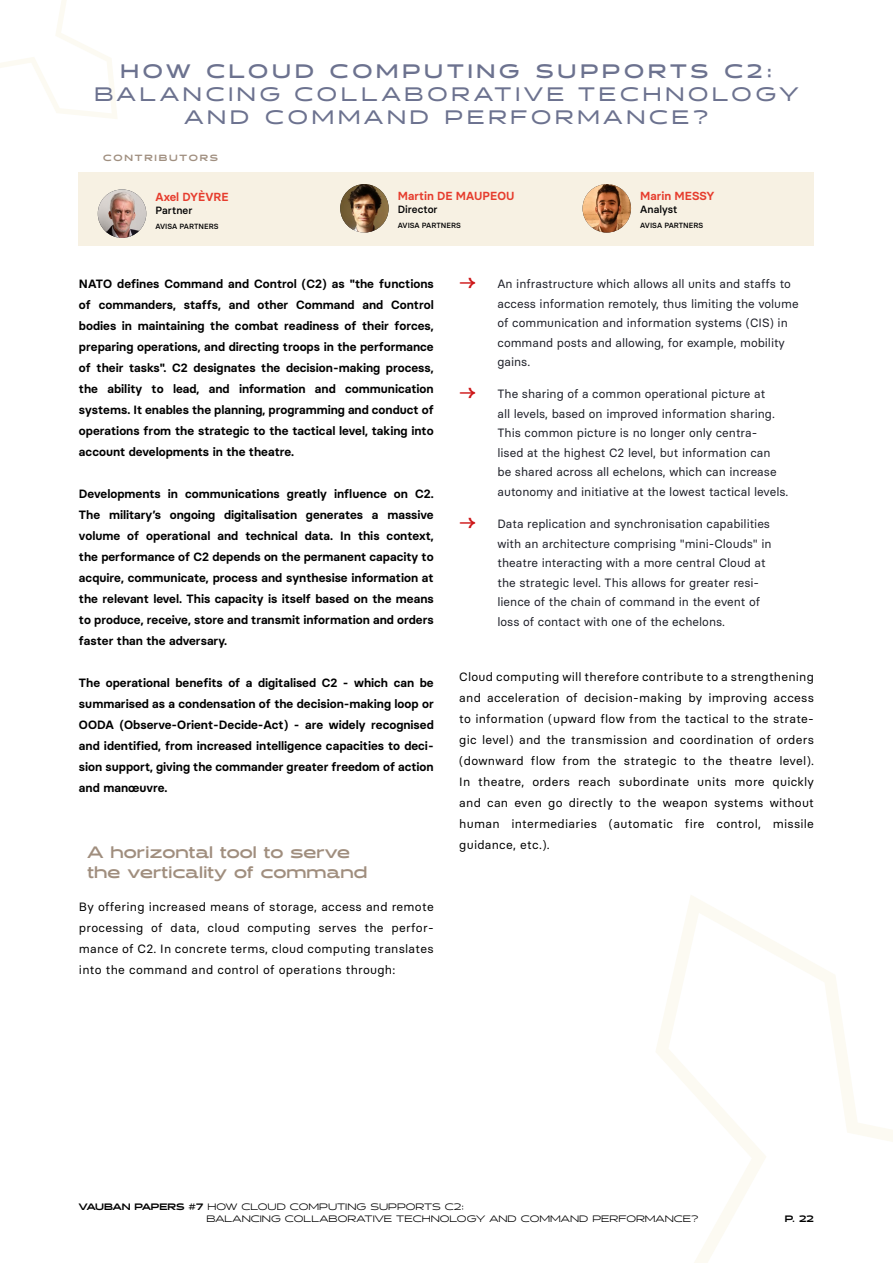
<style>
.page{position:relative;width:893px;height:1263px;background:#fff}
.page>*{position:absolute;margin:0;border:0;box-sizing:border-box;transform-origin:0 0}
.t1{font:500 19.5px/23.4px "Halogen";letter-spacing:.2em;color:#6c728f;text-align:center}
.t2{font:700 19.5px "Halogen";letter-spacing:.2em;color:#6c728f}
.t3{font:700 16.5px/19.5px "Halogen";color:#a08e7e}
.t4{font:600 12px/21px "Basier Circle";color:#000;text-align:justify}
.t5{font:12px/19.5px "Basier Circle";color:#1d1f28}
.t6{font:12px/21px "Basier Circle";letter-spacing:.02em;color:#000;text-align:justify}
.t7{font:600 11.7px "Basier Circle";color:#e63c2d}
.t8{font:500 10.5px "Basier Circle";color:#020203}
.t9{font:9.3px/12px "Halogen";color:#000}
.t10{font:900 9.3px "Halogen";color:#000}
.t11{font:900 9px "Halogen";letter-spacing:.2em;color:#a08f80}
.t12{font:500 7.5px "Basier Circle";color:#020203}
.s1{font-family:"NN Nouvelle Grotesk STD";font-weight:900;font-size:18px;color:#cd1719}
.s2{font-weight:900}
</style>
<div class="page">
<svg style="left:656px;top:895px;width:237px;height:368px"></svg>
<svg style="left:0;top:0;width:117px;height:119px"></svg>
<div style="left:79px;top:173px;width:735px;height:73px;background:#f7f1e3"></div>
<img style="left:98px;top:189px;width:48px;height:49px;border-radius:24px">
<img style="left:340px;top:184px;width:49px;height:49px;border-radius:24px">
<img style="left:583px;top:184px;width:48px;height:49px;border-radius:24px">
<h1 class="t2" style="left:121px;top:59px;width:653px">HOW CLOUD COMPUTING SUPPORTS C2:</h1>
<h1 class="t1" style="left:94px;top:83px;width:705px">BALANCING COLLABORATIVE TECHNOLOGY<br>AND COMMAND PERFORMANCE?</h1>
<p class="t11" style="left:103px;top:152px;width:116px">CONTRIBUTORS</p>
<p class="t7" style="left:156px;top:190px;width:74px">Axel DYÈVRE</p>
<p class="t8" style="left:156px;top:203px;width:38px">Partner</p>
<p class="t12" style="left:156px;top:221px;width:64px">AVISA PARTNERS</p>
<p class="t7" style="left:398px;top:189px;width:118px">Martin DE MAUPEOU</p>
<p class="t8" style="left:398px;top:202px;width:41px">Director</p>
<p class="t12" style="left:398px;top:220px;width:64px">AVISA PARTNERS</p>
<p class="t7" style="left:640px;top:189px;width:76px">Marin MESSY</p>
<p class="t8" style="left:640px;top:202px;width:38px">Analyst</p>
<p class="t12" style="left:640px;top:220px;width:64px">AVISA PARTNERS</p>
<p class="t4" style="left:79px;top:273px;width:356px">NATO defines Command and Control (C2) as "the functions of commanders, staffs, and other Command and Control bodies in maintaining the combat readiness of their forces, preparing operations, and directing troops in the performance of their tasks". C2 designates the decision-making process, the ability to lead, and information and communication systems. It enables the planning, programming and conduct of operations from the strategic to the tactical level, taking into account developments in the theatre.</p>
<p class="t4" style="left:79px;top:483px;width:356px">Developments in communications greatly influence on C2.<br>The military’s ongoing digitalisation generates a massive volume of operational and technical data. In this context, the performance of C2 depends on the permanent capacity to acquire, communicate, process and synthesise information at the relevant level. This capacity is itself based on the means to produce, receive, store and transmit information and orders faster than the adversary.</p>
<p class="t4" style="left:79px;top:672px;width:356px">The operational benefits of a digitalised C2 - which can be summarised as a condensation of the decision-making loop or OODA (Observe-Orient-Decide-Act) - are widely recognised and identified, from increased intelligence capacities to deci&shy;sion support, giving the commander greater freedom of action and manœuvre.</p>
<h2 class="t3" style="left:87px;top:843px;width:281px">A horizontal tool to serve the verticality of command</h2>
<p class="t6" style="left:79px;top:896px;width:356px">By offering increased means of storage, access and remote processing of data, cloud computing serves the perfor&shy;mance of C2. In concrete terms, cloud computing translates into the command and control of operations through:</p>
<p class="t5" style="left:497px;top:274px;width:303px;text-indent:-38px"><span class="s1">→</span> An infrastructure which allows all units and staffs to access information remotely, thus limiting the volume of communication and information systems (CIS) in command posts and allowing, for example, mobility gains.</p>
<p class="t5" style="left:497px;top:384px;width:292px;text-indent:-38px"><span class="s1">→</span> The sharing of a common operational picture at<br>all levels, based on improved information sharing.<br>This common picture is no longer only centra-<br>lised at the highest C2 level, but information can<br>be shared across all echelons, which can increase autonomy and initiative at the lowest tactical levels.</p>
<p class="t5" style="left:497px;top:514px;width:276px;text-indent:-38px"><span class="s1">→</span> Data replication and synchronisation capabilities with an architecture comprising "mini-Clouds" in theatre interacting with a more central Cloud at the strategic level. This allows for greater resi&shy;lience of the chain of command in the event of loss of contact with one of the echelons.</p>
<p class="t6" style="left:459px;top:666px;width:356px">Cloud computing will therefore contribute to a strengthening and acceleration of decision-making by improving access to information (upward flow from the tactical to the strate&shy;gic level) and the transmission and coordination of orders (downward flow from the strategic to the theatre level).<br>In theatre, orders reach subordinate units more quickly and can even go directly to the weapon systems without human intermediaries (automatic fire control, missile guidance, etc.).</p>
<p class="t9" style="left:207px;top:1201px;width:494px;text-indent:-128px"><span class="s2">VAUBAN PAPERS #7</span> HOW CLOUD COMPUTING SUPPORTS C2:<br>BALANCING COLLABORATIVE TECHNOLOGY AND COMMAND PERFORMANCE?</p>
<p class="t10" style="left:785px;top:1213px;width:31px">P. 22</p>
</div>
